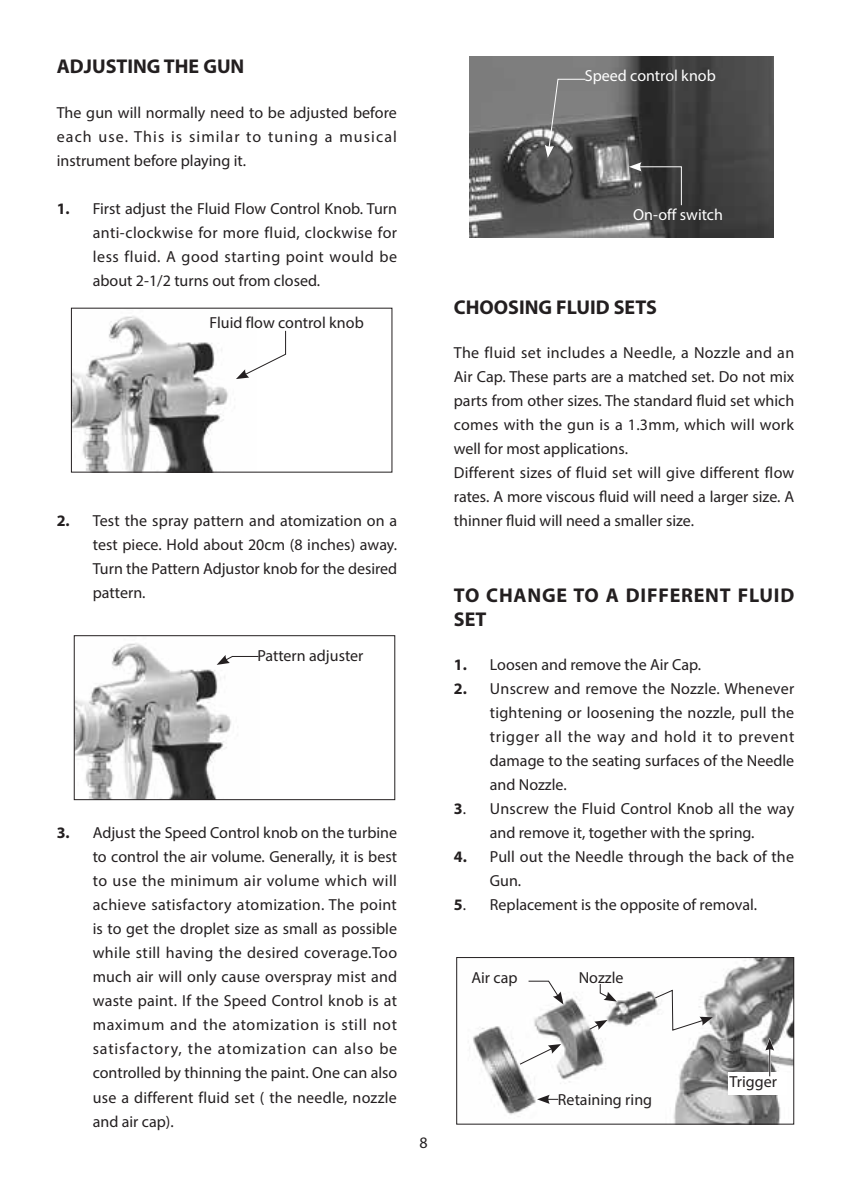
<style>
.page{position:relative;width:851px;height:1191px;background:#fff}
.page>*{position:absolute;margin:0;border:0;box-sizing:border-box;transform-origin:0 0}
.t1{font:700 20px "Myriad Pro";color:#231f20}
.t2{font:700 20px/24px "Myriad Pro";letter-spacing:.04em;color:#231f20}
.t3{font:16px/24px "Myriad Pro";color:#231f20;text-align:justify}
.t4{font:16px "Myriad Pro";color:#fff}
.s1{font-weight:700}
</style>
<div class="page">
<img style="left:73px;top:316px;width:155px;height:154px">
<svg style="left:236px;top:330px;width:50px;height:49px"></svg>
<img style="left:76px;top:643px;width:155px;height:155px">
<div style="left:74px;top:635px;width:321px;height:165px;border:1px solid #231f20"></div>
<svg style="left:216px;top:655px;width:43px;height:10px"></svg>
<img style="left:469px;top:57px;width:304px;height:180px">
<svg style="left:544px;top:78px;width:42px;height:80px;background:#7d7d7d"></svg>
<svg style="left:628px;top:162px;width:54px;height:44px;background:#484848"></svg>
<img style="left:469px;top:959px;width:323px;height:163px">
<div style="left:456px;top:957px;width:338px;height:167px;border:1px solid #231f20"></div>
<svg style="left:518px;top:1044px;width:43px;height:21px"></svg>
<svg style="left:588px;top:1020px;width:19px;height:10px"></svg>
<svg style="left:653px;top:989px;width:59px;height:42px"></svg>
<div style="left:727px;top:1071px;width:59px;height:23px;background:#fff"></div>
<svg style="left:764px;top:1037px;width:10px;height:39px"></svg>
<svg style="left:527px;top:980px;width:36px;height:24px"></svg>
<svg style="left:599px;top:983px;width:17px;height:18px"></svg>
<svg style="left:537px;top:1094px;width:21px;height:10px"></svg>
<p class="t1" style="left:57px;top:54px;width:189px">ADJUSTING THE GUN</p>
<p class="t3" style="left:57px;top:100px;width:342px">The gun will normally need to be adjusted before each use. This is similar to tuning a musical instrument before playing it.</p>
<p class="t3" style="left:93px;top:196px;width:306px;text-indent:-36px"><span class="s1">1.</span> First adjust the Fluid Flow Control Knob. Turn anti-clockwise for more fluid, clockwise for less fluid. A good starting point would be about 2-1/2 turns out from closed.</p>
<p class="t3" style="left:209px;top:310px;width:156px">Fluid flow control knob</p>
<p class="t3" style="left:93px;top:508px;width:306px;text-indent:-36px"><span class="s1">2.</span> Test the spray pattern and atomization on a test piece. Hold about 20cm (8 inches) away.<br>Turn the Pattern Adjustor knob for the desired pattern.</p>
<p class="t3" style="left:257px;top:643px;width:108px">Pattern adjuster</p>
<p class="t3" style="left:93px;top:820px;width:306px;text-indent:-36px"><span class="s1">3.</span> Adjust the Speed Control knob on the turbine to control the air volume. Generally, it is best to use the minimum air volume which will achieve satisfactory atomization. The point is to get the droplet size as small as possible while still having the desired coverage.Too much air will only cause overspray mist and waste paint. If the Speed Control knob is at maximum and the atomization is still not satisfactory, the atomization can also be controlled by thinning the paint. One can also use a different fluid set ( the needle, nozzle and air cap).</p>
<p class="t3" style="left:419px;top:1130px;width:10px">8</p>
<p class="t4" style="left:584px;top:65px;width:132px">Speed control knob</p>
<p class="t4" style="left:633px;top:204px;width:91px">On-off switch</p>
<p class="t1" style="left:454px;top:294px;width:204px">CHOOSING FLUID SETS</p>
<p class="t3" style="left:454px;top:340px;width:342px;text-align:left">The fluid set includes a Needle, a Nozzle and an Air Cap. These parts are a matched set. Do not mix parts from other sizes. The standard fluid set which comes with the gun is a 1.3mm, which will work well for most applications.<br>Different sizes of fluid set will give different flow rates. A more viscous fluid will need a larger size. A thinner fluid will need a smaller size.</p>
<p class="t2" style="left:454px;top:582px;width:342px">TO CHANGE TO A DIFFERENT FLUID<br>SET</p>
<p class="t3" style="left:454px;top:652px;width:249px"><span class="s1">1.</span> Loosen and remove the Air Cap.</p>
<p class="t3" style="left:490px;top:676px;width:306px;text-indent:-36px"><span class="s1">2.</span> Unscrew and remove the Nozzle. Whenever tightening or loosening the nozzle, pull the trigger all the way and hold it to prevent damage to the seating surfaces of the Needle and Nozzle.</p>
<p class="t3" style="left:454px;top:796px;width:342px;text-align:center"><span class="s1">3</span>. Unscrew the Fluid Control Knob all the way and remove it, together with the spring.</p>
<p class="t3" style="left:490px;top:844px;width:305px;text-indent:-36px"><span class="s1">4.</span> Pull out the Needle through the back of the<br>Gun.</p>
<p class="t3" style="left:454px;top:892px;width:304px"><span class="s1">5</span>. Replacement is the opposite of removal.</p>
<p class="t3" style="left:471px;top:965px;width:48px">Air cap</p>
<p class="t3" style="left:578px;top:965px;width:46px">Nozzle</p>
<p class="t3" style="left:558px;top:1086px;width:96px">Retaining ring</p>
<p class="t3" style="left:729px;top:1069px;width:49px">Trigger</p>
</div>
